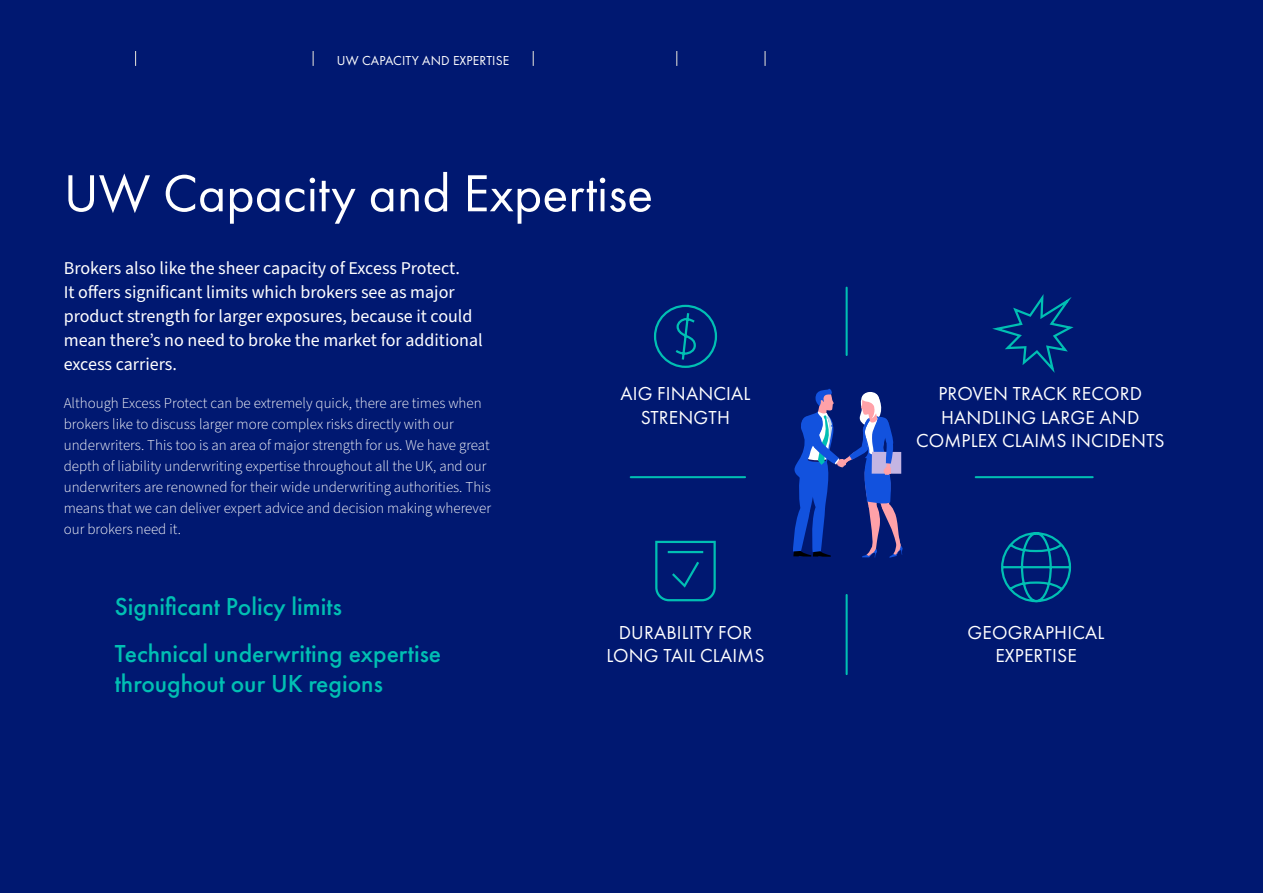
<style>
.page{position:relative;width:1263px;height:893px;background:#001871}
.page>*{position:absolute;margin:0;border:0;box-sizing:border-box;transform-origin:0 0}
.sectio_head_wht{font:54px "Futura PT";color:#fff}
.pull_teal{font:500 25.5px/30px "Futura PT";color:#00bfb3}
.diagram_wht{font:19.5px/23.4px "Futura PT";letter-spacing:.01em;color:#fff;text-align:center}
.body_intro{font:18px/24px "Source Sans Pro";color:#fff}
.body_wht{font:300 15px/21px "Source Sans Pro";color:#fff}
.nav_on_white{font:13.5px "Futura PT";letter-spacing:.01em;color:#fff}
</style>
<div class="page">
<hr style="left:846px;top:288px;width:2px;height:67px;background:#00bfb3">
<hr style="left:846px;top:595px;width:2px;height:79px;background:#00bfb3">
<svg style="left:793px;top:388px;width:110px;height:170px"></svg>
<svg style="left:1001px;top:532px;width:71px;height:71px"></svg>
<svg style="left:654px;top:304px;width:64px;height:64px"></svg>
<svg style="left:655px;top:540px;width:61px;height:62px"></svg>
<svg style="left:992px;top:294px;width:82px;height:79px"></svg>
<hr style="left:976px;top:476px;width:117px;height:2px;background:#00bfb3">
<hr style="left:631px;top:476px;width:114px;height:2px;background:#00bfb3">
<svg style="left:135px;top:51px;width:1px;height:15px"></svg>
<svg style="left:764px;top:51px;width:2px;height:15px"></svg>
<svg style="left:313px;top:51px;width:1px;height:15px"></svg>
<svg style="left:533px;top:51px;width:1px;height:15px"></svg>
<svg style="left:676px;top:51px;width:1px;height:15px"></svg>
<p class="nav_on_white" style="left:337px;top:52px;width:174px">UW CAPACITY AND EXPERTISE</p>
<h1 class="sectio_head_wht" style="left:64px;top:161px;width:591px">UW Capacity and Expertise</h1>
<p class="body_intro" style="left:64px;top:256px;width:420px">Brokers also like the sheer capacity of Excess Protect.<br>It offers significant limits which brokers see as major product strength for larger exposures, because it could mean there’s no need to broke the market for additional excess carriers.</p>
<p class="body_wht" style="left:64px;top:393px;width:429px">Although Excess Protect can be extremely quick, there are times when brokers like to discuss larger more complex risks directly with our underwriters. This too is an area of major strength for us. We have great depth of liability underwriting expertise throughout all the UK, and our underwriters are renowned for their wide underwriting authorities. This means that we can deliver expert advice and decision making wherever our brokers need it.</p>
<p class="diagram_wht" style="left:620px;top:382px;width:132px">AIG FINANCIAL<br>STRENGTH</p>
<p class="pull_teal" style="left:115px;top:591px;width:229px">Significant Policy limits</p>
<p class="pull_teal" style="left:115px;top:638px;width:328px">Technical underwriting expertise throughout our UK regions</p>
<p class="diagram_wht" style="left:606px;top:621px;width:159px">DURABILITY FOR<br>LONG TAIL CLAIMS</p>
<p class="diagram_wht" style="left:916px;top:382px;width:250px">PROVEN TRACK RECORD<br>HANDLING LARGE AND<br>COMPLEX CLAIMS INCIDENTS</p>
<p class="diagram_wht" style="left:968px;top:621px;width:138px">GEOGRAPHICAL</p>
<p class="diagram_wht" style="left:995px;top:644px;width:83px">EXPERTISE</p>
</div>
